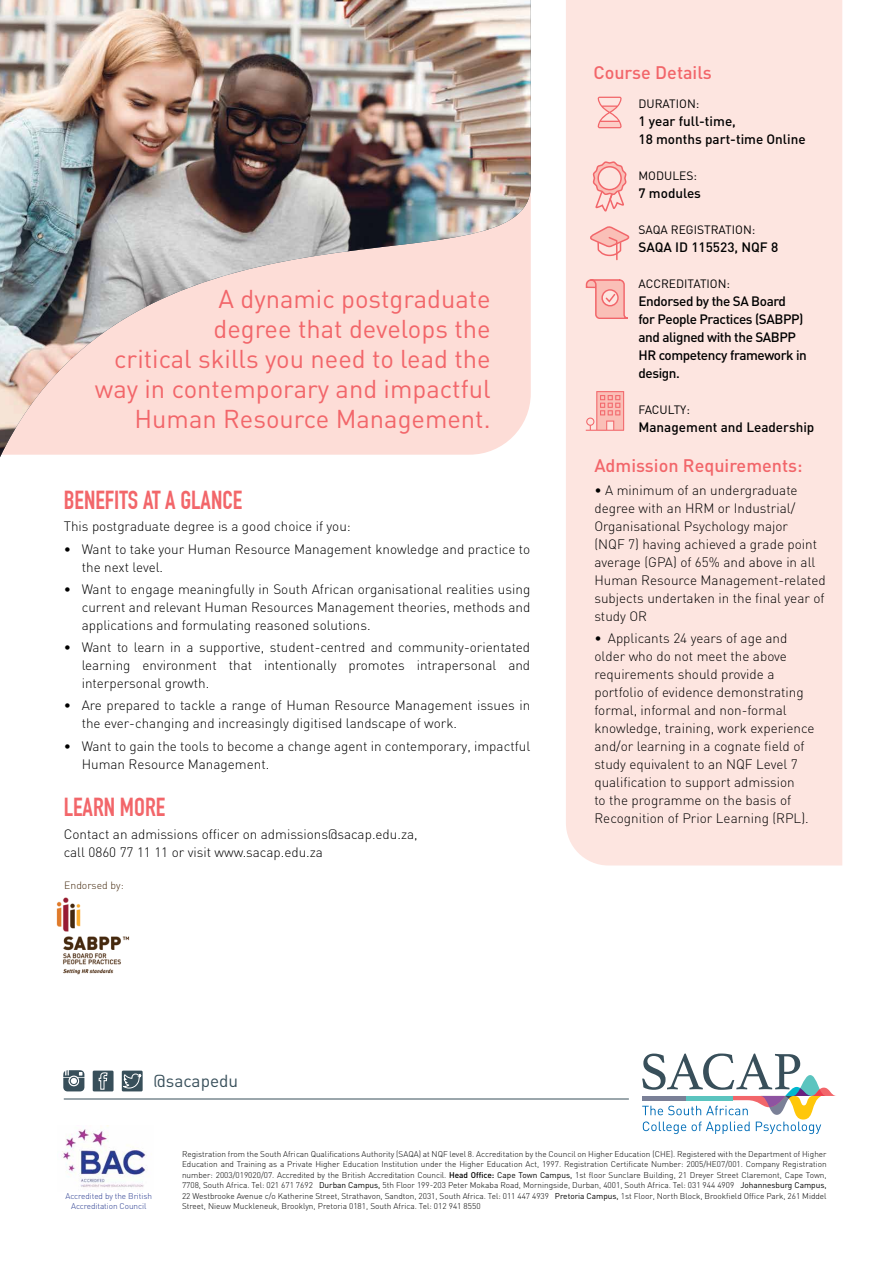
<style>
.page{position:relative;width:893px;height:1263px;background:#fff}
.page>*{position:absolute;margin:0;border:0;box-sizing:border-box;transform-origin:0 0}
.t1{font:25.5px/30px "DIN";color:#f2666a;text-align:right}
.t2{font:700 25.5px "DIN Condensed";color:#f2666a}
.t3{font:500 18px "DIN";color:#f2666a}
.t4{font:17.25px "DIN";color:#384f5a}
.t5{font:300 13.5px/18px "DIN";color:#000}
.t6{font:500 13.5px/18px "DIN";letter-spacing:-.03em;color:#000}
.t7{font:500 13.5px/18px "DIN";color:#000}
.t8{font:12px "DIN";color:#000}
.t9{font:300 10.5px "DIN";color:#452a0f}
.t10{font:300 8.25px/10.5px "DIN";color:#000;text-align:justify}
.t11{font:300 8.25px/10.5px "DIN";letter-spacing:-.01em;color:#283b8f;text-align:center}
.s1{font-weight:500}
.s2{font-weight:400}
</style>
<div class="page">
<div style="left:93px;top:1070px;width:21px;height:21px;background:#384f5a"></div>
<svg style="left:98px;top:1072px;width:10px;height:18px"></svg>
<svg style="left:63px;top:1070px;width:21px;height:21px"></svg>
<div style="left:122px;top:1070px;width:21px;height:21px;background:#384f5a"></div>
<svg style="left:123px;top:1073px;width:19px;height:16px"></svg>
<hr style="left:64px;top:1099px;width:565px;height:1px;background:#384f5a">
<svg style="left:642px;top:1053px;width:194px;height:81px"></svg>
<div style="left:566px;top:0;width:276px;height:865px;background:#fde5e0"></div>
<img style="left:0;top:0;width:531px;height:457px">
<svg style="left:591px;top:160px;width:37px;height:53px;background:#fac6c3"></svg>
<svg style="left:598px;top:97px;width:24px;height:31px"></svg>
<svg style="left:586px;top:391px;width:38px;height:40px;background:#f8b4b0"></svg>
<img style="left:56px;top:897px;width:74px;height:78px">
<svg style="left:585px;top:226px;width:45px;height:123px;background:#fbd0cb"></svg>
<img style="left:62px;top:1125px;width:86px;height:63px">
<h1 class="t1" style="left:95px;top:286px;width:397px">A dynamic postgraduate<br>degree that develops the<br>critical skills you need to lead the way in contemporary and impactful<br>Human Resource Management.</h1>
<h1 class="t2" style="left:64px;top:485px;width:180px">BENEFITS AT A GLANCE</h1>
<p class="t5" style="left:64px;top:518px;width:289px">This postgraduate degree is a good choice if you:</p>
<p class="t5" style="left:82px;top:541px;width:450px;text-indent:-18px">• Want to take your Human Resource Management knowledge and practice to the next level.</p>
<p class="t5" style="left:82px;top:581px;width:450px;text-align:justify;text-indent:-18px">• Want to engage meaningfully in South African organisational realities using current and relevant Human Resources Management theories, methods and applications and formulating reasoned solutions.</p>
<p class="t5" style="left:82px;top:639px;width:450px;text-align:justify;text-indent:-18px">• Want to learn in a supportive, student-centred and community-orientated learning environment that intentionally promotes intrapersonal and interpersonal growth.</p>
<p class="t5" style="left:82px;top:697px;width:450px;text-indent:-18px">• Are prepared to tackle a range of Human Resource Management issues in the ever-changing and increasingly digitised landscape of work.</p>
<p class="t5" style="left:82px;top:738px;width:450px;text-indent:-18px">• Want to gain the tools to become a change agent in contemporary, impactful<br>Human Resource Management.</p>
<h1 class="t2" style="left:64px;top:793px;width:103px">LEARN MORE</h1>
<p class="t5" style="left:64px;top:826px;width:355px">Contact an admissions officer on admissions@sacap.edu.za, call 0860 77 11 11 or visit www.sacap.edu.za</p>
<p class="t9" style="left:64px;top:880px;width:61px">Endorsed by:</p>
<h2 class="t3" style="left:593px;top:64px;width:120px">Course Details</h2>
<p class="t8" style="left:638px;top:99px;width:62px">DURATION:</p>
<p class="t7" style="left:638px;top:113px;width:169px">1 year full-time,<br>18 months part-time Online</p>
<p class="t8" style="left:638px;top:171px;width:60px">MODULES:</p>
<p class="t6" style="left:638px;top:185px;width:64px">7 modules</p>
<p class="t8" style="left:638px;top:225px;width:118px">SAQA REGISTRATION:</p>
<p class="t7" style="left:638px;top:239px;width:141px">SAQA ID 115523, NQF 8</p>
<p class="t8" style="left:638px;top:279px;width:93px">ACCREDITATION:</p>
<p class="t6" style="left:638px;top:293px;width:170px">Endorsed by the SA Board<br>for People Practices (SABPP) and aligned with the SABPP<br>HR competency framework in design.</p>
<p class="t8" style="left:638px;top:405px;width:53px">FACULTY:</p>
<p class="t7" style="left:638px;top:419px;width:177px">Management and Leadership</p>
<h2 class="t3" style="left:594px;top:458px;width:210px">Admission Requirements:</h2>
<p class="t5" style="left:594px;top:482px;width:233px">• A minimum of an undergraduate degree with an HRM or Industrial/<br>Organisational Psychology major<br>(NQF 7) having achieved a grade point average (GPA) of 65% and above in all<br>Human Resource Management-related subjects undertaken in the final year of study OR</p>
<p class="t5" style="left:594px;top:630px;width:222px">• Applicants 24 years of age and older who do not meet the above requirements should provide a portfolio of evidence demonstrating formal, informal and non-formal knowledge, training, work experience and/or learning in a cognate field of study equivalent to an NQF Level 7 qualification to support admission<br>to the programme on the basis of Recognition of Prior Learning (RPL).</p>
<p class="t4" style="left:154px;top:1075px;width:86px">@sacapedu</p>
<p class="t11" style="left:66px;top:1191px;width:88px">Accredited by the British<br>Accreditation Council</p>
<p class="t10" style="left:182px;top:1149px;width:646px">Registration from the South African Qualifications Authority (SAQA) at NQF level 8. Accreditation by the Council on Higher Education (CHE). Registered with the Department of Higher Education and Training as a Private Higher Education Institution under the Higher Education Act, 1997. Registration Certificate Number: 2005/HE07/001. Company Registration number: 2003/019020/07. Accredited by the British Accreditation Council. <span class="s1">Head Office:</span> <span class="s2">Cape Town Campus,</span> 1st floor Sunclare Building, 21 Dreyer Street Claremont, Cape Town, 7708, South Africa. Tel: 021 671 7692 <span class="s2">Durban Campus,</span> 5th Floor 199-203 Peter Mokaba Road, Morningside, Durban, 4001, South Africa. Tel: 031 944 4909 <span class="s2">Johannesburg Campus, </span>22 Westbrooke Avenue c/o Katherine Street, Strathavon, Sandton, 2031, South Africa. Tel: 011 447 4939 <span class="s2">Pretoria Campus,</span> 1st Floor, North Block, Brookfield Office Park, 261 Middel Street, Nieuw Muckleneuk , Brooklyn, Pretoria 0181, South Africa. Tel: 012 941 8550</p>
</div>
